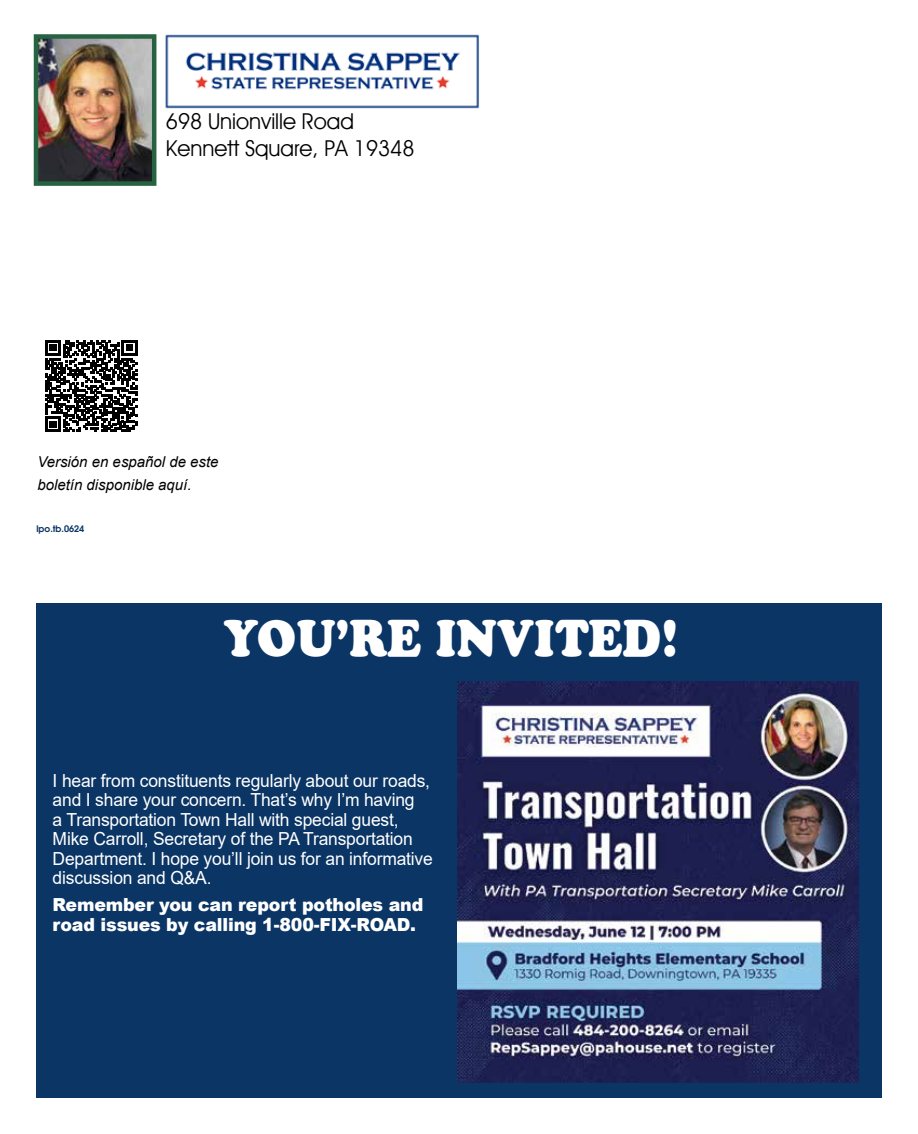
<style>
.page{position:relative;width:918px;height:1134px;background:#fff}
.page>*{position:absolute;margin:0;border:0;box-sizing:border-box;transform-origin:0 0}
.t1{font:50.4px "Burlesque";color:#fff;scale:.92 1}
.t2{font:21.9px/26.7px "Avant Guard Regular SWFTE";color:#000}
.t3{font:18px/19.5px "Arial";letter-spacing:-.01em;color:#fff}
.t4{font:900 18px/19.5px "Arial";letter-spacing:-.01em;color:#fff}
.t5{font:italic 15px/22.5px "Arial";color:#000}
.t6{font:600 9px "Avant Garde";color:#0a3565}
</style>
<div class="page">
<hr style="left:917px;top:0;width:1px;height:184px;background:#d4effc">
<hr style="left:0;top:687px;width:1px;height:447px;background:#266441">
<img style="left:39px;top:39px;width:112px;height:142px">
<div style="left:34px;top:34px;width:122px;height:152px;border:4px solid #266441"></div>
<div style="left:36px;top:603px;width:846px;height:495px;background:#0a3565"></div>
<img style="left:457px;top:682px;width:402px;height:400px">
<hr style="left:917px;top:405px;width:1px;height:729px;background:#236341">
<img style="left:917px;top:405px;width:1px;height:204px">
<svg style="left:917px;top:0;width:1px;height:12px"></svg>
<svg style="left:45px;top:340px;width:92px;height:92px"></svg>
<img style="left:165px;top:34px;width:314px;height:75px">
<p class="t2" style="left:166px;top:108px;width:250px">698 Unionville Road<br>Kennett Square, PA 19348</p>
<p class="t5" style="left:37px;top:451px;width:183px">Versión en español de este boletín disponible aquí.</p>
<p class="t6" style="left:36px;top:523px;width:49px">lpo.tb.0624</p>
<h1 class="t1" style="left:224px;top:608px;width:496px">YOU’RE INVITED!</h1>
<p class="t3" style="left:53px;top:771px;width:382px">I hear from constituents regularly about our roads, and I share your concern. That’s why I’m having<br>a Transportation Town Hall with special guest, Mike Carroll, Secretary of the PA Transportation Department. I hope you’ll join us for an informative discussion and Q&amp;A.</p>
<p class="t4" style="left:53px;top:895px;width:372px">Remember you can report potholes and road issues by calling 1-800-FIX-ROAD.</p>
</div>
